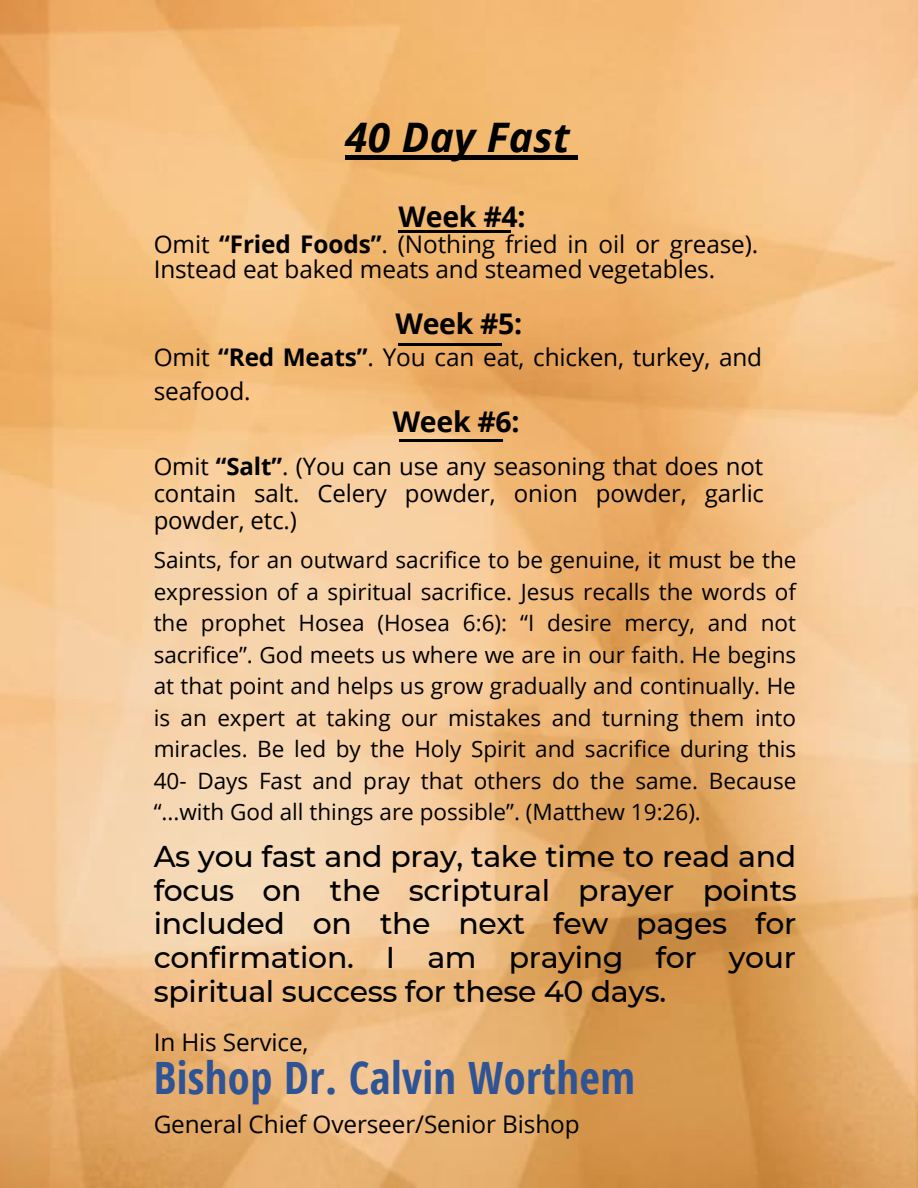
<style>
.page{position:relative;width:918px;height:1188px;background:#fff}
.page>*{position:absolute;margin:0;border:0;box-sizing:border-box;transform-origin:0 0}
.t1{font:700 44.55px "Open Sans Condensed";letter-spacing:.01em;color:#2f5496}
.t2{font:italic 700 40.65px "Open Sans";letter-spacing:.01em;color:#000}
.t3{font:500 30px/33.8px "Montserrat";letter-spacing:-.01em;color:#000;text-align:justify}
.t4{font:700 28.5px "Open Sans";letter-spacing:-.01em;color:#000}
.t5{font:24.45px/33.8px "Open Sans";letter-spacing:-.005em;color:#000}
.t6{font:24.3px/24.8px "Open Sans";letter-spacing:-.005em;color:#000}
.t7{font:24px/27px "Open Sans";letter-spacing:-.005em;color:#000;text-align:justify}
.t8{font:22.5px/31.5px "Open Sans";color:#000;text-align:justify}
.s1{font-weight:700}
</style>
<div class="page">
<img style="left:0;top:0;width:918px;height:1188px">
<hr style="left:345px;top:156px;width:233px;height:4px;background:#000">
<hr style="left:398px;top:230px;width:113px;height:2px;background:#000">
<hr style="left:398px;top:343px;width:104px;height:2px;background:#000">
<hr style="left:399px;top:439px;width:104px;height:3px;background:#000">
<h2 class="t2" style="left:345px;top:108px;width:226px">40 Day Fast</h2>
<p class="t4" style="left:399px;top:197px;width:128px">Week #4:</p>
<p class="t6" style="left:154px;top:231px;width:606px">Omit <span class="s1">“Fried Foods”</span>. (Nothing fried in oil or grease).<br>Instead eat baked meats and steamed vegetables.</p>
<p class="t4" style="left:395px;top:304px;width:128px">Week #5:</p>
<p class="t5" style="left:154px;top:340px;width:610px">Omit <span class="s1">“Red Meats”</span>. You can eat, chicken, turkey, and seafood.</p>
<p class="t4" style="left:393px;top:402px;width:128px">Week #6:</p>
<p class="t7" style="left:154px;top:452px;width:612px">Omit <span class="s1">“Salt”</span>. (You can use any seasoning that does not contain salt. Celery powder, onion powder, garlic powder, etc.)</p>
<p class="t8" style="left:154px;top:544px;width:644px">Saints, for an outward sacrifice to be genuine, it must be the expression of a spiritual sacrifice. Jesus recalls the words of the prophet Hosea (Hosea 6:6): “I desire mercy, and not sacrifice”. God meets us where we are in our faith. He begins at that point and helps us grow gradually and continually. He is an expert at taking our mistakes and turning them into miracles. Be led by the Holy Spirit and sacrifice during this 40- Days Fast and pray that others do the same. Because “...with God all things are possible”. (Matthew 19:26).</p>
<h3 class="t3" style="left:154px;top:839px;width:645px">As you fast and pray, take time to read and focus on the scriptural prayer points included on the next few pages for confirmation. I am praying for your spiritual success for these 40 days.</h3>
<p class="t6" style="left:154px;top:1029px;width:156px">In His Service,</p>
<h1 class="t1" style="left:154px;top:1046px;width:483px">Bishop Dr. Calvin Worthem</h1>
<p class="t6" style="left:154px;top:1111px;width:427px">General Chief Overseer/Senior Bishop</p>
</div>
